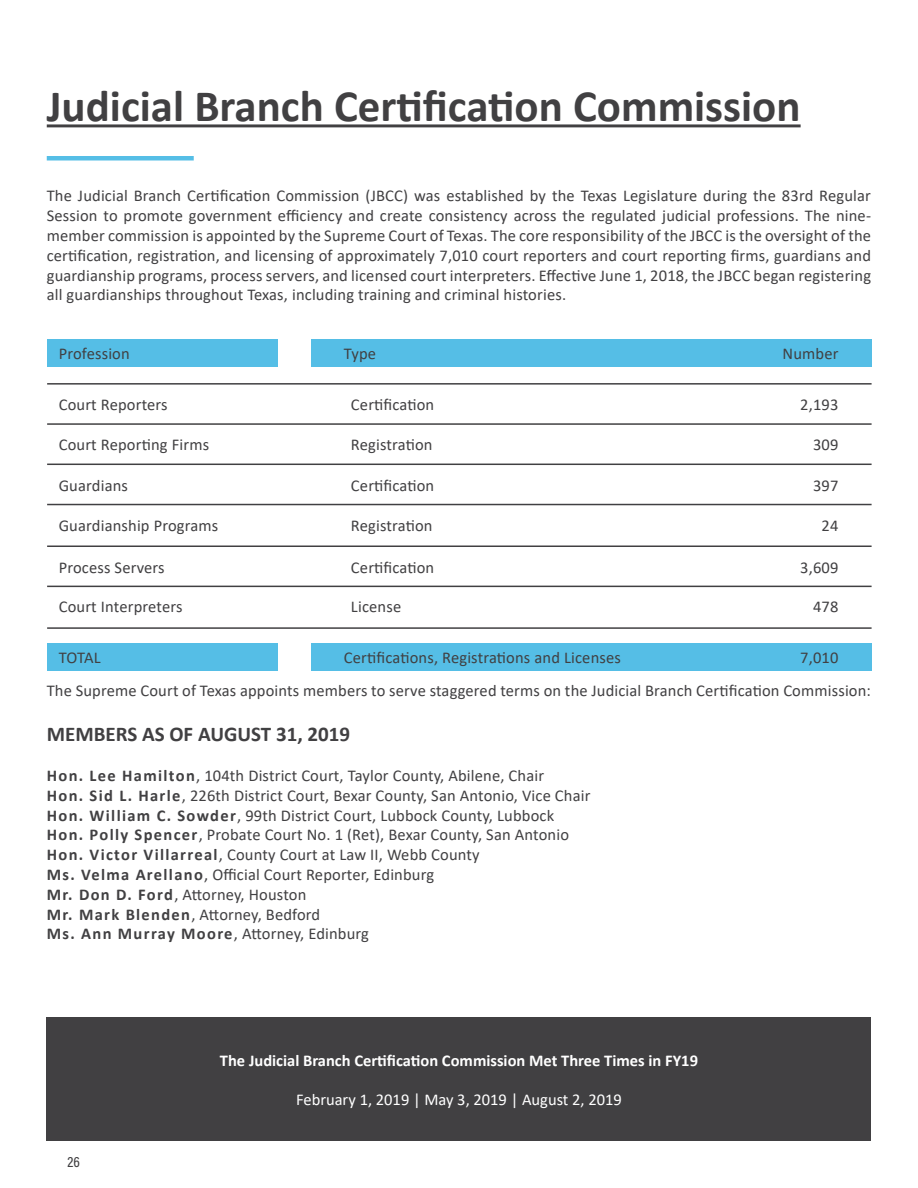
<style>
.page{position:relative;width:918px;height:1188px;background:#fff}
.page>*{position:absolute;margin:0;border:0;box-sizing:border-box;transform-origin:0 0}
.t1{font:700 45px "Calibri";color:#414042}
.t2{font:700 21px "Calibri";color:#414042}
.t3{font:16.5px/19.8px "Calibri";letter-spacing:.01em;color:#414042;text-align:justify}
.t4{font:700 16.5px "Calibri";color:#fff}
.t5{font:16.5px "Calibri";color:#fff}
.t6{font:500 15px "Acumin Pro Cond";color:#414042}
.s1{font-weight:700}
</style>
<div class="page">
<hr style="left:47px;top:124px;width:754px;height:3px;background:#414042">
<hr style="left:47px;top:156px;width:147px;height:4px;background:#55bee6">
<div style="left:47px;top:1018px;width:824px;height:123px;background:#414042"></div>
<hr style="left:47px;top:383px;width:825px;height:2px;background:#414042">
<hr style="left:47px;top:423px;width:825px;height:2px;background:#414042">
<hr style="left:47px;top:464px;width:825px;height:1px;background:#414042">
<hr style="left:47px;top:504px;width:825px;height:1px;background:#414042">
<hr style="left:47px;top:586px;width:825px;height:1px;background:#414042">
<hr style="left:47px;top:546px;width:825px;height:1px;background:#414042">
<hr style="left:47px;top:627px;width:825px;height:2px;background:#414042">
<div style="left:311px;top:339px;width:561px;height:27px;background:#55bee6"></div>
<div style="left:311px;top:643px;width:561px;height:27px;background:#55bee6"></div>
<div style="left:47px;top:339px;width:231px;height:27px;background:#55bee6"></div>
<div style="left:47px;top:643px;width:231px;height:27px;background:#55bee6"></div>
<h1 class="t1" style="left:47px;top:74px;width:755px">Judicial Branch Certification Commission</h1>
<p class="t3" style="left:47px;top:186px;width:826px">The Judicial Branch Certification Commission (JBCC) was established by the Texas Legislature during the 83rd Regular Session to promote government efficiency and create consistency across the regulated judicial professions. The nine&shy;member commission is appointed by the Supreme Court of Texas. The core responsibility of the JBCC is the oversight of the certification, registration, and licensing of approximately 7,010 court reporters and court reporting firms, guardians and guardianship programs, process servers, and licensed court interpreters. Effective June 1, 2018, the JBCC began registering all guardianships throughout Texas, including training and criminal histories.</p>
<p class="t3" style="left:59px;top:343px;width:73px">Profession</p>
<p class="t3" style="left:344px;top:343px;width:34px">Type</p>
<p class="t3" style="left:783px;top:343px;width:57px">Number</p>
<p class="t3" style="left:59px;top:394px;width:110px">Court Reporters</p>
<p class="t3" style="left:59px;top:435px;width:152px">Court Reporting Firms</p>
<p class="t3" style="left:59px;top:475px;width:71px">Guardians</p>
<p class="t3" style="left:351px;top:394px;width:85px">Certification</p>
<p class="t3" style="left:800px;top:394px;width:40px">2,193</p>
<p class="t3" style="left:351px;top:435px;width:83px">Registration</p>
<p class="t3" style="left:813px;top:435px;width:27px">309</p>
<p class="t3" style="left:351px;top:475px;width:85px">Certification</p>
<p class="t3" style="left:813px;top:475px;width:27px">397</p>
<p class="t3" style="left:59px;top:515px;width:161px">Guardianship Programs</p>
<p class="t3" style="left:351px;top:515px;width:83px">Registration</p>
<p class="t3" style="left:822px;top:515px;width:18px">24</p>
<p class="t3" style="left:59px;top:557px;width:107px">Process Servers</p>
<p class="t3" style="left:351px;top:557px;width:85px">Certification</p>
<p class="t3" style="left:800px;top:557px;width:40px">3,609</p>
<p class="t3" style="left:59px;top:597px;width:125px">Court Interpreters</p>
<p class="t3" style="left:351px;top:597px;width:52px">License</p>
<p class="t3" style="left:813px;top:597px;width:27px">478</p>
<p class="t3" style="left:59px;top:647px;width:43px">TOTAL</p>
<p class="t3" style="left:344px;top:647px;width:279px">Certifications, Registrations and Licenses</p>
<p class="t3" style="left:800px;top:647px;width:40px">7,010</p>
<p class="t3" style="left:47px;top:681px;width:826px">The Supreme Court of Texas appoints members to serve staggered terms on the Judicial Branch Certification Commission:</p>
<p class="t2" style="left:47px;top:720px;width:305px">MEMBERS AS OF AUGUST 31, 2019</p>
<p class="t3" style="left:47px;top:765px;width:545px;text-align:left"><span class="s1">Hon. Lee Hamilton</span>, 104th District Court, Taylor County, Abilene, Chair<br><span class="s1">Hon. Sid L. Harle</span>, 226th District Court, Bexar County, San Antonio, Vice Chair <span class="s1">Hon. William C. Sowder</span>, 99th District Court, Lubbock County, Lubbock <span class="s1">Hon. Polly Spencer</span>, Probate Court No. 1 (Ret), Bexar County, San Antonio <span class="s1">Hon. Victor Villarreal</span>, County Court at Law II, Webb County<br><span class="s1">Ms. Velma Arellano</span>, Official Court Reporter, Edinburg<br><span class="s1">Mr. Don D. Ford</span>, Attorney, Houston<br><span class="s1">Mr. Mark Blenden</span>, Attorney, Bedford<br><span class="s1">Ms. Ann Murray Moore</span>, Attorney, Edinburg</p>
<p class="t6" style="left:68px;top:1152px;width:14px">26</p>
<p class="t4" style="left:220px;top:1049px;width:480px">The Judicial Branch Certification Commission Met Three Times in FY19</p>
<p class="t5" style="left:296px;top:1089px;width:327px">February 1, 2019 | May 3, 2019 | August 2, 2019</p>
</div>
